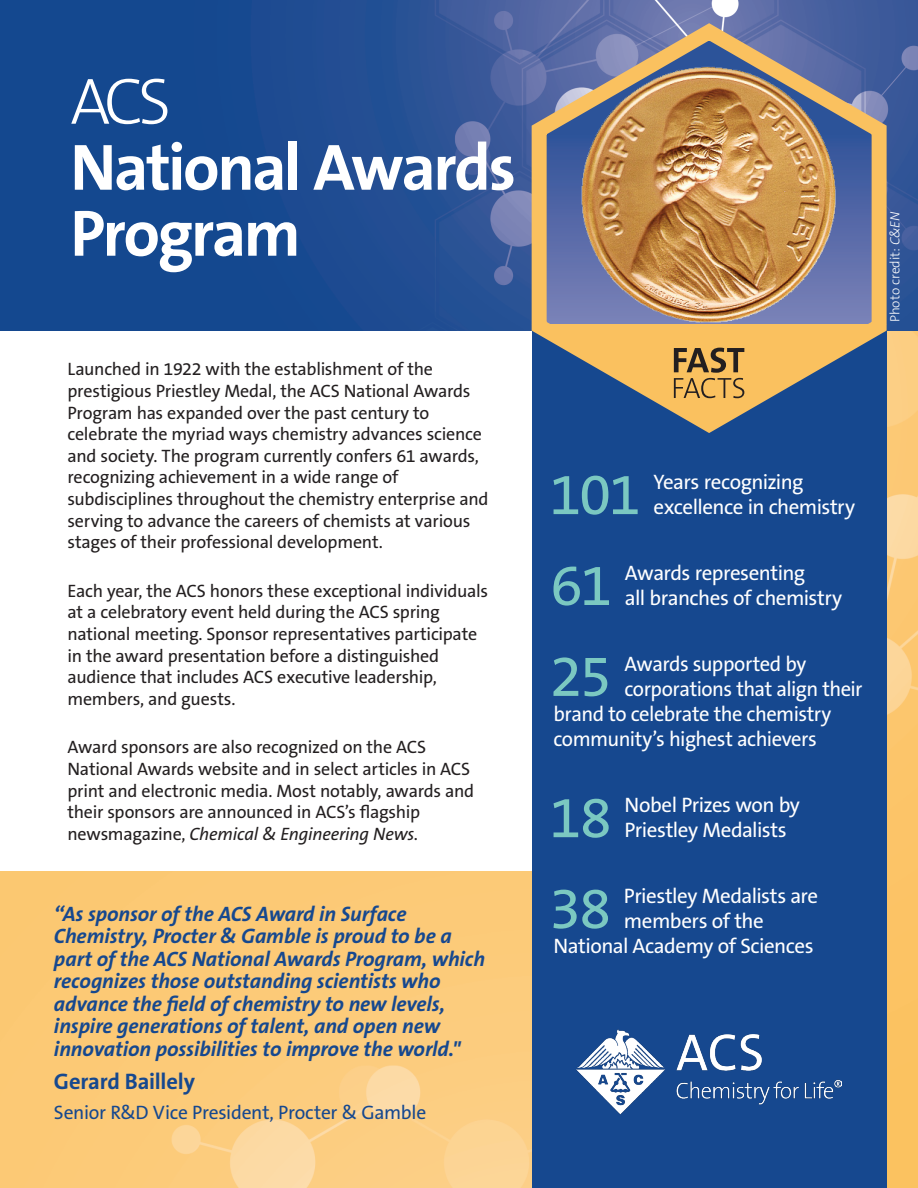
<style>
.page{position:relative;width:918px;height:1188px;background:#fff}
.page>*{position:absolute;margin:0;border:0;box-sizing:border-box;transform-origin:0 0}
.header__black{font:700 66px "The Sans ACS W7";letter-spacing:-.04em;color:#fff}
.header__light{font:300 66px "The Sans ACS W3";color:#fff}
.t1{font:58.35px "The Sans ACS W5 Plain";letter-spacing:-.04em;color:#7bc8c1}
.t2{font:700 22.5px "The Sans ACS W7";letter-spacing:-.01em;color:#16488f}
.t3{font:21px/25.2px "The Sans ACS W5 Plain";letter-spacing:-.025em;color:#fff}
.New_Quote_style{font:italic 700 21px/22.5px "The Sans ACS W7";letter-spacing:-.005em;color:#16488f}
.t4{font:19.5px "The Sans ACS W5 Plain";letter-spacing:-.015em;color:#16488f}
.Front_page_basic_par{font:18px/21.6px "The Sans ACS W5 Plain";letter-spacing:-.015em;color:#231f20}
.t5{font:300 13.5px "The Sans ACS W3";letter-spacing:-.005em;color:#fff}
.s1{font-style:italic}
</style>
<div class="page">
<img style="left:887px;top:331px;width:31px;height:857px">
<img style="left:0;top:0;width:918px;height:331px">
<div style="left:532px;top:331px;width:355px;height:857px;background:#16488f"></div>
<svg style="left:519px;top:15px;width:375px;height:427px;background:#97857e"></svg>
<img style="left:576px;top:1030px;width:266px;height:85px">
<svg style="left:534px;top:319px;width:363px;height:115px"></svg>
<svg style="left:0;top:871px;width:532px;height:317px;background:#fbcb7b"></svg>
<p class="header__light" style="left:70px;top:59px;width:103px">ACS</p>
<p class="header__black" style="left:70px;top:125px;width:447px">National Awards</p>
<p class="header__black" style="left:70px;top:191px;width:232px">Program</p>
<p class="Front_page_basic_par" style="left:67px;top:359px;width:423px">Launched in 1922 with the establishment of the prestigious Priestley Medal, the ACS National Awards Program has expanded over the past century to celebrate the myriad ways chemistry advances science and society. The program currently confers 61 awards, recognizing achievement in a wide range of subdisciplines throughout the chemistry enterprise and serving to advance the careers of chemists at various stages of their professional development.</p>
<p class="Front_page_basic_par" style="left:67px;top:580px;width:422px">Each year, the ACS honors these exceptional individuals at a celebratory event held during the ACS spring national meeting. Sponsor representatives participate in the award presentation before a distinguished audience that includes ACS executive leadership, members, and guests.</p>
<p class="Front_page_basic_par" style="left:67px;top:737px;width:408px">Award sponsors are also recognized on the ACS National Awards website and in select articles in ACS print and electronic media. Most notably, awards and their sponsors are announced in ACS’s flagship newsmagazine, <span class="s1">Chemical &amp; Engineering News</span>.</p>
<p class="New_Quote_style" style="left:54px;top:902px;width:433px">“As sponsor of the ACS Award in Surface Chemistry, Procter &amp; Gamble is proud to be a part of the ACS National Awards Program, which recognizes those outstanding scientists who advance the field of chemistry to new levels, inspire generations of talent, and open new innovation possibilities to improve the world."</p>
<p class="t2" style="left:54px;top:1067px;width:143px">Gerard Baillely</p>
<p class="t4" style="left:54px;top:1100px;width:374px">Senior R&amp;D Vice President, Procter &amp; Gamble</p>
<p class="t5" style="left:886px;top:322px;width:112px;rotate:-90deg">Photo credit: <span class="s1">C&amp;EN</span></p>
<p class="t1" style="left:549px;top:457px;width:93px">101</p>
<p class="t3" style="left:653px;top:469px;width:203px">Years recognizing excellence in chemistry</p>
<p class="t1" style="left:550px;top:548px;width:63px">61</p>
<p class="t3" style="left:625px;top:560px;width:219px">Awards representing<br>all branches of chemistry</p>
<p class="t1" style="left:550px;top:639px;width:63px">25</p>
<p class="t3" style="left:624px;top:651px;width:183px">Awards supported by</p>
<p class="t3" style="left:624px;top:676px;width:240px">corporations that align their</p>
<p class="t3" style="left:554px;top:702px;width:279px">brand to celebrate the chemistry</p>
<p class="t3" style="left:554px;top:727px;width:265px">community’s highest achievers</p>
<p class="t1" style="left:549px;top:780px;width:64px">18</p>
<p class="t3" style="left:625px;top:792px;width:177px">Nobel Prizes won by<br>Priestley Medalists</p>
<p class="t1" style="left:549px;top:871px;width:64px">38</p>
<p class="t3" style="left:624px;top:883px;width:196px">Priestley Medalists are</p>
<p class="t3" style="left:624px;top:909px;width:141px">members of the</p>
<p class="t3" style="left:554px;top:934px;width:262px">National Academy of Sciences</p>
</div>
